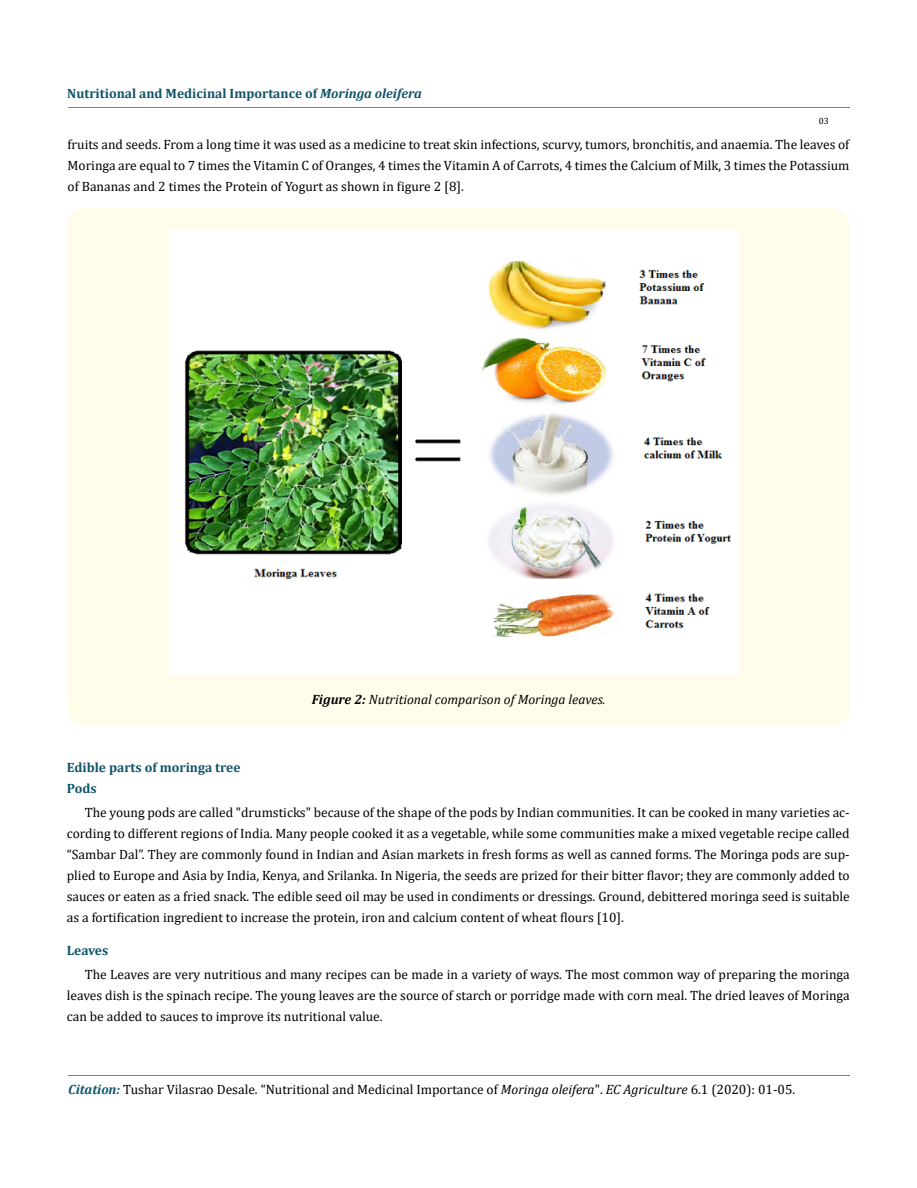
<style>
.page{position:relative;width:917px;height:1188px;background:#fff}
.page>*{position:absolute;margin:0;border:0;box-sizing:border-box;transform-origin:0 0}
.t1{font:13.5px/21px "Cambria";color:#000;text-align:justify}
.t2{font:700 13.5px/21px "Cambria";color:#0e546a}
.t3{font:italic 13.5px "Cambria";color:#000}
.t4{font:9px "Cambria";color:#000}
.s1{font-style:italic}
.s2{font-weight:700}
.s3{font-weight:700;font-style:italic;color:#0e546a}
</style>
<div class="page">
<hr style="left:68px;top:108px;width:781px;height:1px;background:#e05d1a">
<hr style="left:68px;top:1075px;width:781px;height:1px;background:#e05d1a">
<div style="left:68px;top:208px;width:781px;height:518px;background:#fffde9;border-radius:18px"></div>
<img style="left:170px;top:231px;width:568px;height:444px">
<p class="t2" style="left:67px;top:83px;width:356px">Nutritional and Medicinal Importance of <span class="s1">Moringa oleifera</span></p>
<p class="t4" style="left:819px;top:116px;width:11px">03</p>
<p class="t1" style="left:68px;top:134px;width:783px">fruits and seeds. From a long time it was used as a medicine to treat skin infections, scurvy, tumors, bronchitis, and anaemia. The leaves of Moringa are equal to 7 times the Vitamin C of Oranges, 4 times the Vitamin A of Carrots, 4 times the Calcium of Milk, 3 times the Potassium of Bananas and 2 times the Protein of Yogurt as shown in figure 2 [8].</p>
<p class="t3" style="left:312px;top:690px;width:295px"><span class="s2">Figure 2:</span> Nutritional comparison of Moringa leaves.</p>
<p class="t2" style="left:67px;top:756px;width:175px">Edible parts of moringa tree<br>Pods</p>
<p class="t1" style="left:67px;top:801px;width:784px;text-indent:18px">The young pods are called "drumsticks" because of the shape of the pods by Indian communities. It can be cooked in many varieties ac&shy;cording to different regions of India. Many people cooked it as a vegetable, while some communities make a mixed vegetable recipe called “Sambar Dal”. They are commonly found in Indian and Asian markets in fresh forms as well as canned forms. The Moringa pods are sup&shy;plied to Europe and Asia by India, Kenya, and Srilanka. In Nigeria, the seeds are prized for their bitter flavor; they are commonly added to sauces or eaten as a fried snack. The edible seed oil may be used in condiments or dressings. Ground, debittered moringa seed is suitable as a fortification ingredient to increase the protein, iron and calcium content of wheat flours [10].</p>
<p class="t2" style="left:67px;top:939px;width:43px">Leaves</p>
<p class="t1" style="left:67px;top:963px;width:784px;text-indent:18px">The Leaves are very nutritious and many recipes can be made in a variety of ways. The most common way of preparing the moringa leaves dish is the spinach recipe. The young leaves are the source of starch or porridge made with corn meal. The dried leaves of Moringa can be added to sauces to improve its nutritional value.</p>
<p class="t1" style="left:68px;top:1078px;width:728px"><span class="s3">Citation:</span> Tushar Vilasrao Desale. “Nutritional and Medicinal Importance of <span class="s1">Moringa oleifera</span>". <span class="s1">EC Agriculture</span> 6.1 (2020): 01-05.</p>
</div>
